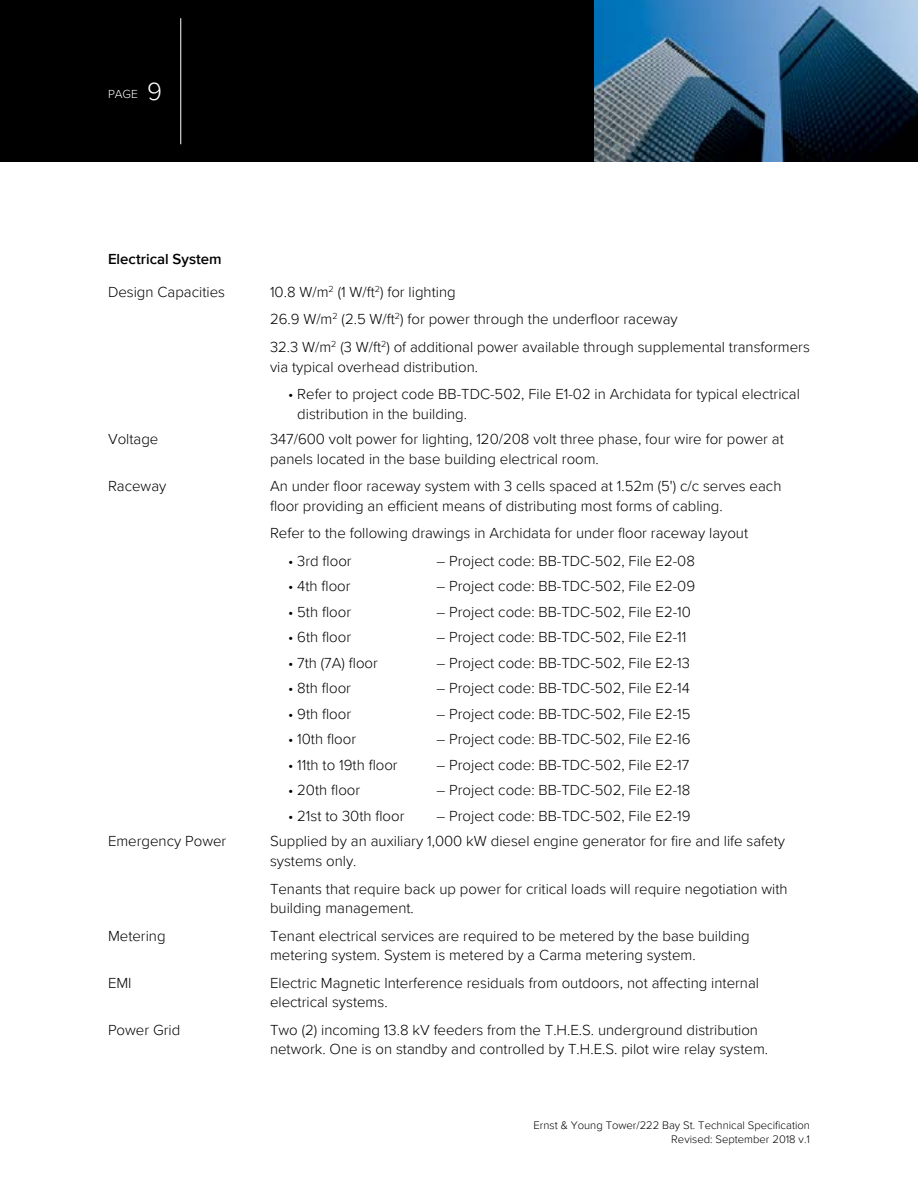
<style>
.page{position:relative;width:918px;height:1188px;background:#fff}
.page>*{position:absolute;margin:0;border:0;box-sizing:border-box;transform-origin:0 0}
.t1{font:300 15px/19.5px "Proxima Nova";color:#000}
.t2{font:600 15px "Proxima Nova";color:#000}
.t3{font:300 12px "Proxima Nova";color:#fff}
.t4{font:300 11.25px/13.5px "Proxima Nova";color:#000;text-align:right}
.s1{font-size:25.5px}
</style>
<div class="page">
<div style="left:0;top:0;width:918px;height:162px;background:#000"></div>
<img style="left:594px;top:0;width:324px;height:162px">
<hr style="left:181px;top:18px;width:1px;height:126px;background:#fff">
<p class="t3" style="left:108px;top:85px;width:56px">PAGE <span class="s1">9</span></p>
<p class="t2" style="left:108px;top:248px;width:115px">Electrical System</p>
<p class="t1" style="left:108px;top:281px;width:119px">Design Capacities</p>
<p class="t1" style="left:270px;top:277px;width:541px;line-height:27.6px">10.8 W/m<sup>2</sup> (1 W/ft<sup>2</sup>) for lighting<br>26.9 W/m<sup>2</sup> (2.5 W/ft<sup>2</sup>) for power through the underfloor raceway<br>32.3 W/m<sup>2</sup> (3 W/ft<sup>2</sup>) of additional power available through supplemental transformers</p>
<p class="t1" style="left:270px;top:356px;width:210px">via typical overhead distribution.</p>
<p class="t1" style="left:297px;top:384px;width:504px;text-indent:-9px">• Refer to project code BB-TDC-502, File E1-02 in Archidata for typical electrical distribution in the building.</p>
<p class="t1" style="left:108px;top:429px;width:52px">Voltage</p>
<p class="t1" style="left:270px;top:429px;width:515px">347/600 volt power for lighting, 120/208 volt three phase, four wire for power at panels located in the base building electrical room.</p>
<p class="t1" style="left:108px;top:476px;width:60px">Raceway</p>
<p class="t1" style="left:270px;top:476px;width:513px">An under floor raceway system with 3 cells spaced at 1.52m (5') c/c serves each floor providing an efficient means of distributing most forms of cabling.</p>
<p class="t1" style="left:270px;top:523px;width:480px">Refer to the following drawings in Archidata for under floor raceway layout</p>
<p class="t1" style="left:288px;top:550px;width:65px">• 3rd floor</p>
<p class="t1" style="left:437px;top:550px;width:260px">– Project code: BB-TDC-502, File E2-08</p>
<p class="t1" style="left:288px;top:576px;width:64px">• 4th floor</p>
<p class="t1" style="left:437px;top:576px;width:260px">– Project code: BB-TDC-502, File E2-09</p>
<p class="t1" style="left:288px;top:601px;width:65px">• 5th floor</p>
<p class="t1" style="left:437px;top:601px;width:256px">– Project code: BB-TDC-502, File E2-10</p>
<p class="t1" style="left:288px;top:627px;width:65px">• 6th floor</p>
<p class="t1" style="left:437px;top:627px;width:251px">– Project code: BB-TDC-502, File E2-11</p>
<p class="t1" style="left:288px;top:652px;width:91px">• 7th (7A) floor</p>
<p class="t1" style="left:437px;top:652px;width:255px">– Project code: BB-TDC-502, File E2-13</p>
<p class="t1" style="left:288px;top:678px;width:64px">• 8th floor</p>
<p class="t1" style="left:437px;top:678px;width:255px">– Project code: BB-TDC-502, File E2-14</p>
<p class="t1" style="left:288px;top:703px;width:65px">• 9th floor</p>
<p class="t1" style="left:437px;top:703px;width:256px">– Project code: BB-TDC-502, File E2-15</p>
<p class="t1" style="left:288px;top:729px;width:70px">• 10th floor</p>
<p class="t1" style="left:437px;top:729px;width:256px">– Project code: BB-TDC-502, File E2-16</p>
<p class="t1" style="left:288px;top:754px;width:111px">• 11th to 19th floor</p>
<p class="t1" style="left:437px;top:754px;width:254px">– Project code: BB-TDC-502, File E2-17</p>
<p class="t1" style="left:288px;top:780px;width:74px">• 20th floor</p>
<p class="t1" style="left:437px;top:780px;width:255px">– Project code: BB-TDC-502, File E2-18</p>
<p class="t1" style="left:288px;top:805px;width:118px">• 21st to 30th floor</p>
<p class="t1" style="left:437px;top:805px;width:256px">– Project code: BB-TDC-502, File E2-19</p>
<p class="t1" style="left:108px;top:831px;width:120px">Emergency Power</p>
<p class="t1" style="left:270px;top:831px;width:517px">Supplied by an auxiliary 1,000 kW diesel engine generator for fire and life safety systems only.</p>
<p class="t1" style="left:270px;top:878px;width:519px">Tenants that require back up power for critical loads will require negotiation with building management.</p>
<p class="t1" style="left:108px;top:925px;width:59px">Metering</p>
<p class="t1" style="left:270px;top:925px;width:481px">Tenant electrical services are required to be metered by the base building metering system. System is metered by a Carma metering system.</p>
<p class="t1" style="left:108px;top:972px;width:25px">EMI</p>
<p class="t1" style="left:270px;top:972px;width:491px">Electric Magnetic Interference residuals from outdoors, not affecting internal electrical systems.</p>
<p class="t1" style="left:108px;top:1019px;width:74px">Power Grid</p>
<p class="t1" style="left:270px;top:1019px;width:500px">Two (2) incoming 13.8 kV feeders from the T.H.E.S. underground distribution network. One is on standby and controlled by T.H.E.S. pilot wire relay system.</p>
<p class="t4" style="left:534px;top:1118px;width:278px">Ernst &amp; Young Tower/222 Bay St. Technical Specification<br>Revised: September 2018 v.1</p>
</div>
